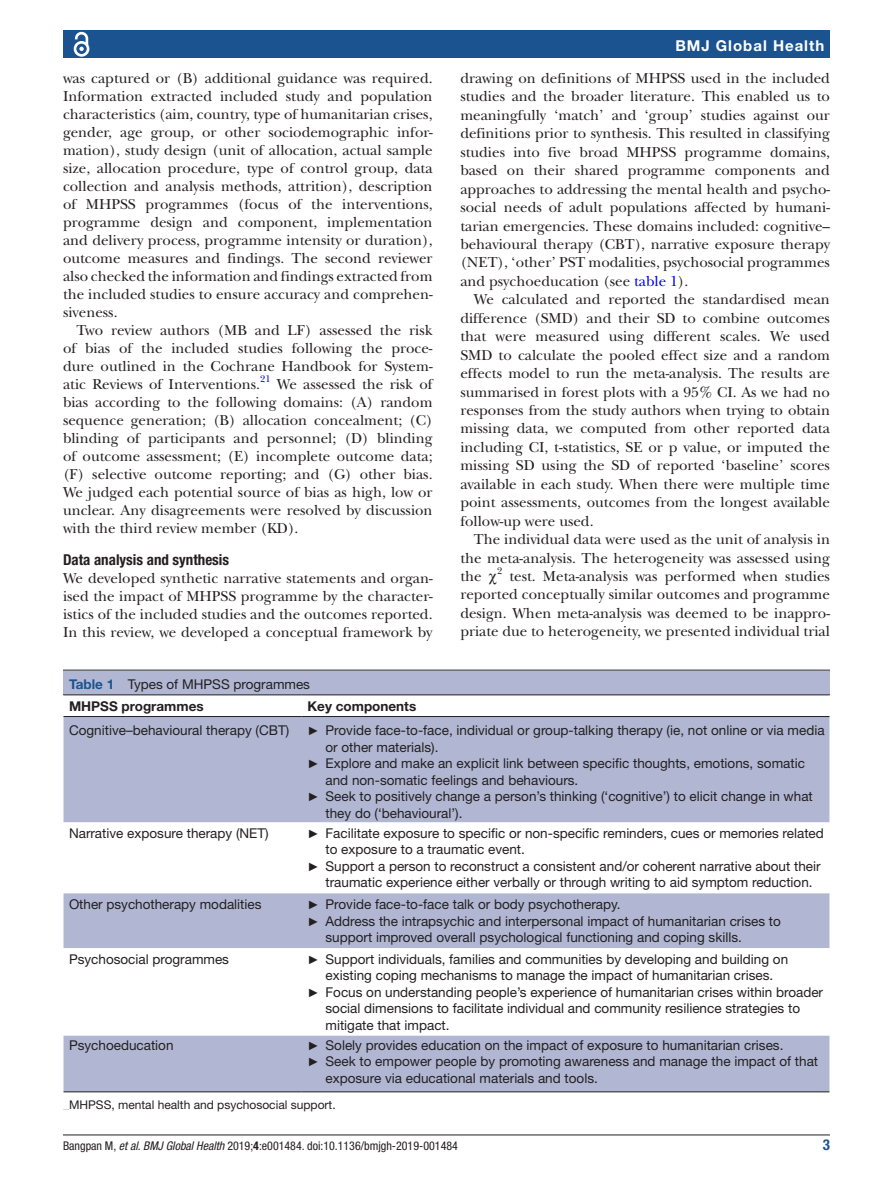
<style>
.page{position:relative;width:893px;height:1191px;background:#fff}
.page>*{position:absolute;margin:0;border:0;box-sizing:border-box;transform-origin:0 0}
.t1{font:15px/18.5px "New Baskerville";color:#231f20;text-align:justify}
.t2{font:700 condensed 15px "Helvetica Neue LT Std";color:#231f20}
.t3{font:700 15px "Helvetica Neue LT Std";letter-spacing:.065em;color:#fff}
.t4{font:700 condensed 15px "Helvetica Neue LT Std";color:#1b5391}
.t5{font:13.5px/22px "Helvetica Neue LT Std";color:#231f20}
.t6{font:700 13.5px "Helvetica Neue LT Std";color:#231f20}
.t7{font:condensed 12px "Helvetica Neue LT Std";color:#231f20}
.t8{font:12px "Helvetica Neue LT Std";color:#231f20}
.t9{font:9.9px "New Baskerville";color:#00f}
.s1{font-weight:700;color:#1b5391}
.s2{font-weight:700}
.s3{color:#00f}
.s4{font-family:"Arial";font-size:12px}
.s5{font-style:italic}
</style>
<div class="page">
<hr style="left:63px;top:1134px;width:767px;height:1px;background:#231f20">
<div style="left:63px;top:31px;width:767px;height:27px;background:#1b5391"></div>
<svg style="left:73px;top:31px;width:17px;height:26px"></svg>
<div style="left:63px;top:670px;width:767px;height:439px;background:#b1b7d3"></div>
<hr style="left:63px;top:670px;width:767px;height:1px;background:#231f20">
<svg style="left:64px;top:695px;width:766px;height:414px"></svg>
<hr style="left:63px;top:694px;width:238px;height:1px;background:#231f20">
<hr style="left:63px;top:716px;width:239px;height:1px;background:#231f20">
<hr style="left:302px;top:694px;width:528px;height:1px;background:#231f20">
<hr style="left:302px;top:716px;width:528px;height:1px;background:#231f20">
<hr style="left:63px;top:1091px;width:239px;height:1px;background:#231f20">
<hr style="left:302px;top:1091px;width:528px;height:1px;background:#231f20">
<svg style="left:63px;top:695px;width:1px;height:21px"></svg>
<hr style="left:63px;top:716px;width:1px;height:106px;background:#fff">
<hr style="left:63px;top:822px;width:1px;height:71px;background:#fff">
<hr style="left:63px;top:893px;width:1px;height:55px;background:#fff">
<hr style="left:63px;top:948px;width:1px;height:87px;background:#fff">
<hr style="left:63px;top:1035px;width:1px;height:56px;background:#fff">
<svg style="left:63px;top:1091px;width:1px;height:18px"></svg>
<hr style="left:69px;top:1108px;width:761px;height:2px;background:#fff">
<p class="t1" style="left:63px;top:69px;width:371px;line-height:18px">was captured or (B) additional guidance was required.<br>Information extracted included study and population characteristics (aim, country, type of humanitarian crises, gender, age group, or other sociodemographic infor&shy;mation), study design (unit of allocation, actual sample size, allocation procedure, type of control group, data collection and analysis methods, attrition), description of MHPSS programmes (focus of the interventions, programme design and component, implementation and delivery process, programme intensity or duration), outcome measures and findings. The second reviewer also checked the information and findings extracted from the included studies to ensure accuracy and comprehen&shy;siveness.</p>
<p class="t1" style="left:63px;top:321px;width:371px;line-height:18px;text-indent:14px">Two review authors (MB and LF) assessed the risk of bias of the included studies following the proce&shy;dure outlined in the Cochrane Handbook for System&shy;atic Reviews of Interventions.</p>
<p class="t9" style="left:260px;top:373px;width:12px">21</p>
<p class="t1" style="left:63px;top:375px;width:371px;line-height:18px;text-indent:214px">We assessed the risk of bias according to the following domains: (A) random sequence generation; (B) allocation concealment; (C) blinding of participants and personnel; (D) blinding of outcome assessment; (E) incomplete outcome data; (F) selective outcome reporting; and (G) other bias.<br>We judged each potential source of bias as high, low or unclear. Any disagreements were resolved by discussion with the third review member (KD).</p>
<p class="t2" style="left:63px;top:550px;width:168px">Data analysis and synthesis</p>
<p class="t1" style="left:63px;top:569px;width:371px;line-height:18px">We developed synthetic narrative statements and organ&shy;ised the impact of MHPSS programme by the character&shy;istics of the included studies and the outcomes reported.<br>In this review, we developed a conceptual framework by</p>
<p class="t5" style="left:69px;top:672px;width:243px"><span class="s1">Table 1</span> Types of MHPSS programmes<br><span class="s2">MHPSS programmes</span></p>
<p class="t6" style="left:308px;top:697px;width:110px">Key components</p>
<p class="t3" style="left:675px;top:36px;width:150px">BMJ Global Health</p>
<p class="t1" style="left:460px;top:69px;width:371px">drawing on definitions of MHPSS used in the included studies and the broader literature. This enabled us to meaningfully ‘match’ and ‘group’ studies against our definitions prior to synthesis. This resulted in classifying studies into five broad MHPSS programme domains, based on their shared programme components and approaches to addressing the mental health and psycho&shy;social needs of adult populations affected by humani&shy;tarian emergencies. These domains included: cognitive– behavioural therapy (CBT), narrative exposure therapy (NET), ‘other’ PST modalities, psychosocial programmes and psychoeducation (see <span class="s3">table 1</span>).</p>
<p class="t1" style="left:460px;top:290px;width:371px;text-indent:14px">We calculated and reported the standardised mean difference (SMD) and their SD to combine outcomes that were measured using different scales. We used SMD to calculate the pooled effect size and a random effects model to run the meta-analysis. The results are summarised in forest plots with a 95% CI. As we had no responses from the study authors when trying to obtain missing data, we computed from other reported data including CI, t-statistics, SE or p value, or imputed the missing SD using the SD of reported ‘baseline’ scores available in each study. When there were multiple time point assessments, outcomes from the longest available follow-up were used.</p>
<p class="t1" style="left:460px;top:530px;width:371px;text-indent:14px">The individual data were used as the unit of analysis in the meta-analysis. The heterogeneity was assessed using the <sup>2</sup></p>
<p class="t1" style="left:460px;top:567px;width:371px;text-indent:49px">test. Meta-analysis was performed when studies reported conceptually similar outcomes and programme design. When meta-analysis was deemed to be inappro&shy;priate due to heterogeneity, we presented individual trial</p>
<p class="t5" style="left:69px;top:719px;width:222px">Cognitive–behavioural therapy (CBT)</p>
<p class="t5" style="left:307px;top:719px;width:519px"><span class="s4">►</span> Provide face-to-face, individual or group-talking therapy (ie, not online or via media</p>
<p class="t5" style="left:326px;top:735px;width:115px">or other materials).</p>
<p class="t5" style="left:307px;top:752px;width:499px"><span class="s4">►</span> Explore and make an explicit link between specific thoughts, emotions, somatic</p>
<p class="t5" style="left:326px;top:768px;width:254px">and non-somatic feelings and behaviours.</p>
<p class="t5" style="left:307px;top:785px;width:507px"><span class="s4">►</span> Seek to positively change a person’s thinking (‘cognitive’) to elicit change in what</p>
<p class="t5" style="left:326px;top:801px;width:139px">they do (‘behavioural’).</p>
<p class="t5" style="left:69px;top:822px;width:201px">Narrative exposure therapy (NET)</p>
<p class="t5" style="left:307px;top:822px;width:518px"><span class="s4">►</span> Facilitate exposure to specific or non-specific reminders, cues or memories related</p>
<p class="t5" style="left:326px;top:838px;width:201px">to exposure to a traumatic event.</p>
<p class="t5" style="left:307px;top:855px;width:515px"><span class="s4">►</span> Support a person to reconstruct a consistent and/or coherent narrative about their</p>
<p class="t5" style="left:326px;top:871px;width:489px">traumatic experience either verbally or through writing to aid symptom reduction.</p>
<p class="t5" style="left:69px;top:893px;width:194px">Other psychotherapy modalities</p>
<p class="t5" style="left:307px;top:893px;width:315px"><span class="s4">►</span> Provide face-to-face talk or body psychotherapy.</p>
<p class="t5" style="left:307px;top:909px;width:475px"><span class="s4">►</span> Address the intrapsychic and interpersonal impact of humanitarian crises to</p>
<p class="t5" style="left:326px;top:926px;width:418px">support improved overall psychological functioning and coping skills.</p>
<p class="t5" style="left:69px;top:947px;width:162px">Psychosocial programmes</p>
<p class="t5" style="left:307px;top:947px;width:482px"><span class="s4">►</span> Support individuals, families and communities by developing and building on</p>
<p class="t5" style="left:326px;top:964px;width:449px">existing coping mechanisms to manage the impact of humanitarian crises.</p>
<p class="t5" style="left:307px;top:980px;width:517px"><span class="s4">►</span> Focus on understanding people’s experience of humanitarian crises within broader</p>
<p class="t5" style="left:326px;top:997px;width:476px">social dimensions to facilitate individual and community resilience strategies to</p>
<p class="t5" style="left:326px;top:1013px;width:126px">mitigate that impact.</p>
<p class="t5" style="left:69px;top:1033px;width:106px">Psychoeducation</p>
<p class="t5" style="left:307px;top:1033px;width:477px"><span class="s4">►</span> Solely provides education on the impact of exposure to humanitarian crises.</p>
<p class="t5" style="left:307px;top:1050px;width:512px"><span class="s4">►</span> Seek to empower people by promoting awareness and manage the impact of that</p>
<p class="t5" style="left:326px;top:1066px;width:274px">exposure via educational materials and tools.</p>
<p class="t8" style="left:69px;top:1098px;width:268px">MHPSS, mental health and psychosocial support.</p>
<p class="t7" style="left:63px;top:1138px;width:396px">Bangpan M, <span class="s5">et al</span>. <span class="s5">BMJ Global Health</span> 2019;<span class="s2">4</span>:e001484. doi:10.1136/bmjgh-2019-001484</p>
<p class="t4" style="left:823px;top:1135px;width:9px">3</p>
</div>
